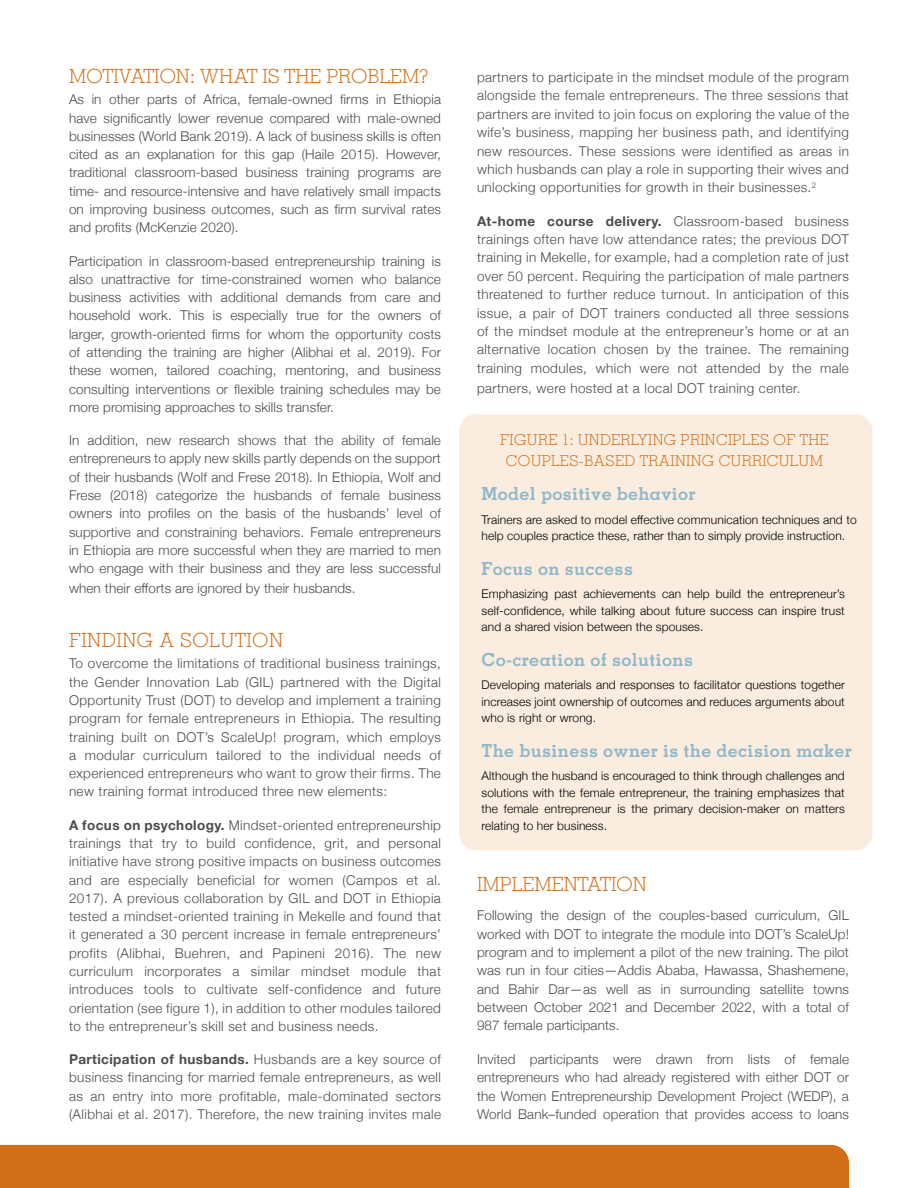
<style>
.page{position:relative;width:918px;height:1188px;background:#fff}
.page>*{position:absolute;margin:0;border:0;box-sizing:border-box;transform-origin:0 0}
.Subhead{font:300 19.5px "Memphis LT Pro";color:#d06f18}
.Subhead-2{font:300 19.5px "Memphis LT Pro";letter-spacing:.025em;color:#d06f18}
.paragraph{font:300 19.5px "Memphis LT Pro";color:#d06f18}
.Sub-subhead{font:700 18px "Memphis LT Pro";letter-spacing:.02em;color:#8fb7c9}
.Sub-subhead-2{font:300 15px/21px "Memphis LT Pro";letter-spacing:.02em;color:#d06f18;text-align:center}
.paragraph-2{font:300 13.5px/18.3px "Helvetica Neue";letter-spacing:.01em;color:#4b4c4d;text-align:justify}
.paragraph-3{font:300 13.5px "Helvetica Neue";letter-spacing:.03em;color:#4b4c4d}
.paragraph-4{font:300 12px/16.5px "Helvetica Neue";letter-spacing:.01em;color:#000;text-align:justify}
.s1{font-weight:700}
</style>
<div class="page">
<div style="left:0;top:1145px;width:849px;height:43px;background:#d06f18"></div>
<div style="left:459px;top:414px;width:414px;height:436px;background:#faeddf;border-radius:18px"></div>
<p class="Subhead" style="left:69px;top:64px;width:361px">MOTIVATION: WHAT IS THE PROBLEM?</p>
<p class="paragraph-2" style="left:69px;top:89px;width:374px">As in other parts of Africa, female-owned firms in Ethiopia have significantly lower revenue compared with male-owned businesses (World Bank 2019). A lack of business skills is often cited as an explanation for this gap (Haile 2015). However, traditional classroom-based business training programs are time- and resource-intensive and have relatively small impacts on improving business outcomes, such as firm survival rates and profits (McKenzie 2020).</p>
<p class="paragraph-2" style="left:69px;top:251px;width:374px">Participation in classroom-based entrepreneurship training is also unattractive for time-constrained women who balance business activities with additional demands from care and household work. This is especially true for the owners of larger, growth-oriented firms for whom the opportunity costs of attending the training are higher (Alibhai et al. 2019). For these women, tailored coaching, mentoring, and business consulting interventions or flexible training schedules may be more promising approaches to skills transfer.</p>
<p class="paragraph-2" style="left:69px;top:430px;width:374px">In addition, new research shows that the ability of female entrepreneurs to apply new skills partly depends on the support of their husbands (Wolf and Frese 2018). In Ethiopia, Wolf and Frese (2018) categorize the husbands of female business owners into profiles on the basis of the husbands’ level of supportive and constraining behaviors. Female entrepreneurs in Ethiopia are more successful when they are married to men who engage with their business and they are less successful</p>
<p class="paragraph-2" style="left:69px;top:578px;width:288px">when their efforts are ignored by their husbands.</p>
<p class="Subhead-2" style="left:69px;top:628px;width:216px">FINDING A SOLUTION</p>
<p class="paragraph-2" style="left:69px;top:654px;width:374px">To overcome the limitations of traditional business trainings, the Gender Innovation Lab (GIL) partnered with the Digital Opportunity Trust (DOT) to develop and implement a training program for female entrepreneurs in Ethiopia. The resulting training built on DOT’s ScaleUp! program, which employs a modular curriculum tailored to the individual needs of experienced entrepreneurs who want to grow their firms. The new training format introduced three new elements:</p>
<p class="paragraph-2" style="left:69px;top:815px;width:374px"><span class="s1">A focus on psychology.</span> Mindset-oriented entrepreneurship trainings that try to build confidence, grit, and personal initiative have strong positive impacts on business outcomes and are especially beneficial for women (Campos et al.<br>2017). A previous collaboration by GIL and DOT in Ethiopia tested a mindset-oriented training in Mekelle and found that it generated a 30 percent increase in female entrepreneurs’ profits (Alibhai, Buehren, and Papineni 2016). The new curriculum incorporates a similar mindset module that introduces tools to cultivate self-confidence and future orientation (see figure 1), in addition to other modules tailored to the entrepreneur’s skill set and business needs.</p>
<p class="paragraph-2" style="left:69px;top:1049px;width:374px"><span class="s1">Participation of husbands.</span> Husbands are a key source of business financing for married female entrepreneurs, as well as an entry into more profitable, male-dominated sectors (Alibhai et al. 2017). Therefore, the new training invites male</p>
<p class="paragraph-2" style="left:477px;top:67px;width:374px">partners to participate in the mindset module of the program alongside the female entrepreneurs. The three sessions that partners are invited to join focus on exploring the value of the wife’s business, mapping her business path, and identifying new resources. These sessions were identified as areas in which husbands can play a role in supporting their wives and unlocking opportunities for growth in their businesses.<sup>2</sup></p>
<p class="paragraph-2" style="left:477px;top:211px;width:374px"><span class="s1">At-home course delivery.</span> Classroom-based business trainings often have low attendance rates; the previous DOT training in Mekelle, for example, had a completion rate of just over 50 percent. Requiring the participation of male partners threatened to further reduce turnout. In anticipation of this issue, a pair of DOT trainers conducted all three sessions of the mindset module at the entrepreneur’s home or at an alternative location chosen by the trainee. The remaining training modules, which were not attended by the male</p>
<p class="paragraph-3" style="left:477px;top:377px;width:325px">partners, were hosted at a local DOT training center.</p>
<p class="Sub-subhead-2" style="left:500px;top:429px;width:330px">FIGURE 1: UNDERLYING PRINCIPLES OF THE<br>COUPLES-BASED TRAINING CURRICULUM</p>
<p class="Sub-subhead" style="left:482px;top:482px;width:215px">Model positive behavior</p>
<p class="paragraph-4" style="left:482px;top:510px;width:377px">Trainers are asked to model effective communication techniques and to help couples practice these, rather than to simply provide instruction.</p>
<p class="Sub-subhead" style="left:482px;top:557px;width:153px">Focus on success</p>
<p class="paragraph-4" style="left:482px;top:585px;width:365px">Emphasizing past achievements can help build the entrepreneur’s self-confidence, while talking about future success can inspire trust and a shared vision between the spouses.</p>
<p class="Sub-subhead" style="left:482px;top:648px;width:213px">Co-creation of solutions</p>
<p class="paragraph-4" style="left:482px;top:676px;width:365px">Developing materials and responses to facilitator questions together increases joint ownership of outcomes and reduces arguments about who is right or wrong.</p>
<p class="Sub-subhead" style="left:482px;top:739px;width:372px">The business owner is the decision maker</p>
<p class="paragraph-4" style="left:482px;top:767px;width:365px">Although the husband is encouraged to think through challenges and solutions with the female entrepreneur, the training emphasizes that the female entrepreneur is the primary decision-maker on matters relating to her business.</p>
<p class="paragraph" style="left:477px;top:872px;width:171px">IMPLEMENTATION</p>
<p class="paragraph-2" style="left:477px;top:905px;width:374px">Following the design of the couples-based curriculum, GIL worked with DOT to integrate the module into DOT’s ScaleUp! program and to implement a pilot of the new training. The pilot was run in four cities—Addis Ababa, Hawassa, Shashemene, and Bahir Dar—as well as in surrounding satellite towns between October 2021 and December 2022, with a total of 987 female participants.</p>
<p class="paragraph-2" style="left:477px;top:1049px;width:374px">Invited participants were drawn from lists of female entrepreneurs who had already registered with either DOT or the Women Entrepreneurship Development Project (WEDP), a World Bank–funded operation that provides access to loans</p>
</div>
